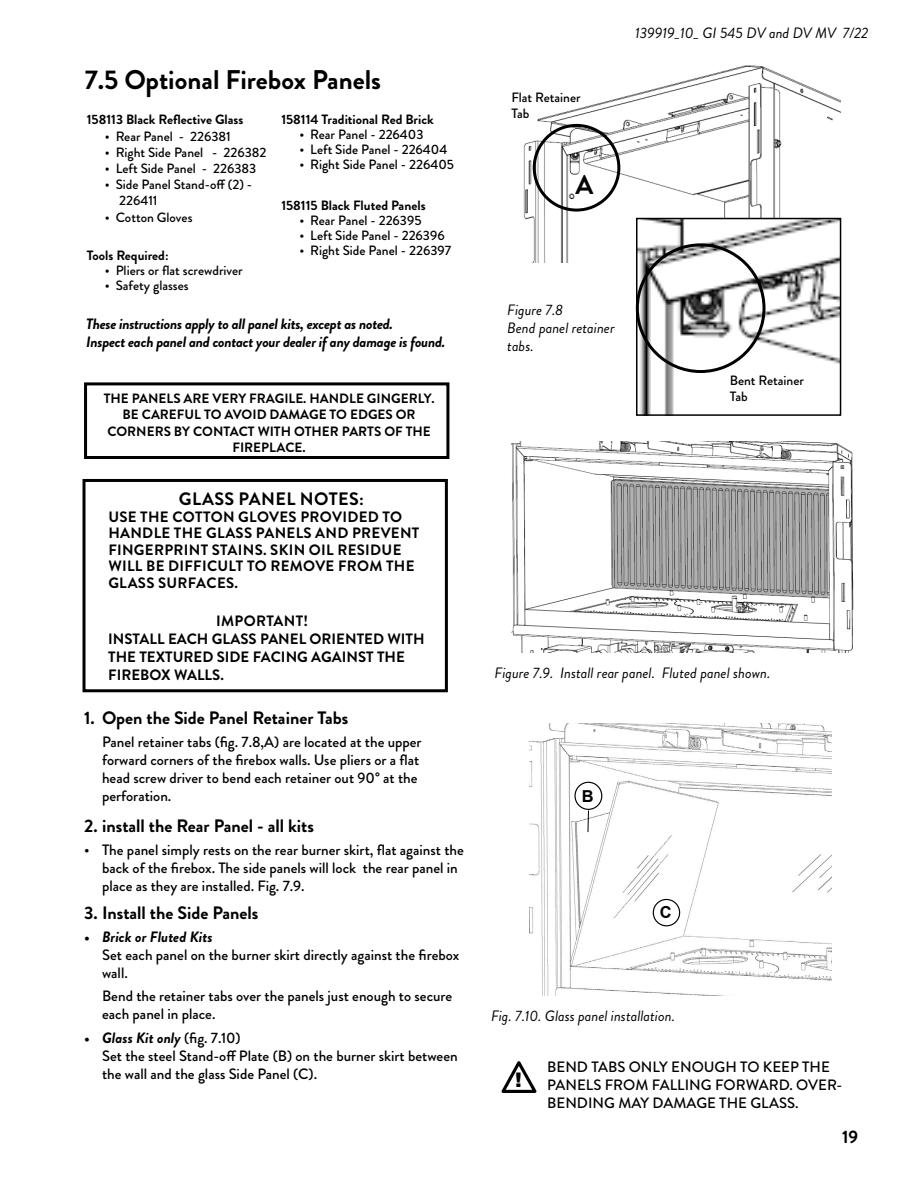
<style>
.page{position:relative;width:918px;height:1188px;background:#fff}
.page>*{position:absolute;margin:0;border:0;box-sizing:border-box;transform-origin:0 0}
.Head_18{font:700 27px "Brandon Grotesque";color:#000}
.Hanging_indent{font:700 18px "Brandon Grotesque";color:#000}
.WARNING{font:700 18px "Brandon Grotesque";letter-spacing:.02em;color:#000}
.Body_text_1stP{font:700 16.5px "Arial";color:#000}
.Hanging_indent-2{font:500 15px/18px "Brandon Grotesque";color:#000}
.Hanging_indent-3{font:italic 15px/18px "Brandon Grotesque";color:#000}
.WARNING-2{font:700 15px/16.5px "Brandon Grotesque";letter-spacing:.02em;color:#000}
.Body_text_1stP-2{font:italic 700 15px/18px "Brandon Grotesque";letter-spacing:-.02em;color:#000}
.WARNING-3{font:700 15px/18px "Brandon Grotesque";color:#000}
.Hanging_indent-4{font:500 13.5px/16.2px "Brandon Grotesque";color:#000}
.callout{font:700 13.5px/16.2px "Brandon Grotesque";color:#000;text-align:center}
.Hanging_indent-5{font:700 13.5px "Brandon Grotesque";color:#000}
.s1{color:#fff}
.s2{font-weight:700}
.s3{font-weight:700;font-style:italic}
</style>
<div class="page">
<img style="left:511px;top:442px;width:343px;height:210px">
<svg style="left:610px;top:478px;width:219px;height:121px;background:#a1a1a1"></svg>
<img style="left:523px;top:65px;width:317px;height:198px">
<div style="left:533px;top:124px;width:87px;height:88px;border:3px solid #000;border-radius:50%"></div>
<div style="left:84px;top:382px;width:365px;height:77px;border:3px solid #000"></div>
<div style="left:83px;top:479px;width:365px;height:213px;border:3px solid #000"></div>
<img style="left:639px;top:221px;width:199px;height:192px">
<div style="left:636px;top:218px;width:205px;height:198px;border:2px solid #000"></div>
<div style="left:636px;top:243px;width:130px;height:130px;border:3px solid #000;border-radius:50%"></div>
<img style="left:529px;top:724px;width:302px;height:272px">
<div style="left:653px;top:899px;width:27px;height:27px;border:1px solid #000;border-radius:50%"></div>
<div style="left:574px;top:782px;width:28px;height:28px;border:1px solid #000;border-radius:50%"></div>
<svg style="left:588px;top:810px;width:1px;height:22px"></svg>
<svg style="left:501px;top:1061px;width:36px;height:32px"></svg>
<p class="Head_18" style="left:85px;top:60px;width:298px">7.5 Optional Firebox Panels</p>
<p class="Hanging_indent-5" style="left:87px;top:110px;width:158px">158113 Black Reflective Glass</p>
<p class="Hanging_indent-4" style="left:105px;top:128px;width:128px">• Rear Panel - 226381</p>
<p class="Hanging_indent-4" style="left:105px;top:144px;width:163px">• Right Side Panel - 226382</p>
<p class="Hanging_indent-4" style="left:105px;top:161px;width:153px">• Left Side Panel - 226383</p>
<p class="Hanging_indent-4" style="left:119px;top:177px;width:135px;text-indent:-14px">• Side Panel Stand-off (2) -<br>226411</p>
<p class="Hanging_indent-4" style="left:105px;top:209px;width:89px">• Cotton Gloves</p>
<p class="Hanging_indent-5" style="left:87px;top:246px;width:83px">Tools Required:</p>
<p class="Hanging_indent-4" style="left:105px;top:263px;width:139px">• Pliers or flat screwdriver</p>
<p class="Hanging_indent-4" style="left:105px;top:278px;width:85px">• Safety glasses</p>
<p class="Hanging_indent-5" style="left:281px;top:110px;width:154px">158114 Traditional Red Brick</p>
<p class="Hanging_indent-4" style="left:299px;top:127px;width:126px">• Rear Panel - 226403</p>
<p class="Hanging_indent-4" style="left:299px;top:142px;width:150px">• Left Side Panel - 226404</p>
<p class="Hanging_indent-4" style="left:299px;top:157px;width:156px">• Right Side Panel - 226405</p>
<p class="Hanging_indent-5" style="left:281px;top:196px;width:146px">158115 Black Fluted Panels</p>
<p class="Hanging_indent-4" style="left:299px;top:213px;width:124px">• Rear Panel - 226395</p>
<p class="Hanging_indent-4" style="left:299px;top:228px;width:147px">• Left Side Panel - 226396</p>
<p class="Hanging_indent-4" style="left:299px;top:243px;width:153px">• Right Side Panel - 226397</p>
<p class="Body_text_1stP-2" style="left:86px;top:315px;width:361px">These instructions apply to all panel kits, except as noted.<br>Inspect each panel and contact your dealer if any damage is found.</p>
<p class="callout" style="left:104px;top:391px;width:332px">THE PANELS ARE VERY FRAGILE. HANDLE GINGERLY.<br>BE CAREFUL TO AVOID DAMAGE TO EDGES OR CORNERS BY CONTACT WITH OTHER PARTS OF THE FIREPLACE.</p>
<p class="WARNING" style="left:179px;top:487px;width:187px">GLASS PANEL NOTES:</p>
<p class="WARNING-2" style="left:108px;top:509px;width:313px">USE THE COTTON GLOVES PROVIDED TO<br>HANDLE THE GLASS PANELS AND PREVENT<br>FINGERPRINT STAINS. SKIN OIL RESIDUE<br>WILL BE DIFFICULT TO REMOVE FROM THE<br>GLASS SURFACES.</p>
<p class="WARNING-3" style="left:108px;top:612px;width:318px;text-indent:108px">IMPORTANT!<br>INSTALL EACH GLASS PANEL ORIENTED WITH<br>THE TEXTURED SIDE FACING AGAINST THE<br>FIREBOX WALLS.<span class="s1">\</span></p>
<p class="Hanging_indent" style="left:84px;top:705px;width:266px">1. Open the Side Panel Retainer Tabs</p>
<p class="Hanging_indent-2" style="left:102px;top:733px;width:321px">Panel retainer tabs (fig. 7.8,A) are located at the upper forward corners of the firebox walls. Use pliers or a flat head screw driver to bend each retainer out 90° at the perforation.</p>
<p class="Hanging_indent" style="left:84px;top:813px;width:231px">2. install the Rear Panel - all kits</p>
<p class="Hanging_indent-2" style="left:102px;top:841px;width:363px;text-indent:-18px">• The panel simply rests on the rear burner skirt, flat against the back of the firebox. The side panels will lock the rear panel in place as they are installed. Fig. 7.9.</p>
<p class="Hanging_indent" style="left:84px;top:900px;width:176px">3. Install the Side Panels</p>
<p class="Hanging_indent-2" style="left:102px;top:928px;width:359px;text-indent:-18px"><span class="s2">•</span> <span class="s3">Brick or Fluted Kits<br></span>Set each panel on the burner skirt directly against the firebox wall.</p>
<p class="Hanging_indent-2" style="left:102px;top:987px;width:352px">Bend the retainer tabs over the panels just enough to secure each panel in place.</p>
<p class="Hanging_indent-2" style="left:102px;top:1029px;width:357px;text-indent:-18px"><span class="s2">•</span> <span class="s3">Glass Kit only</span> (fig. 7.10)<br>Set the steel Stand-off Plate (B) on the burner skirt between the wall and the glass Side Panel (C).</p>
<p class="Hanging_indent-4" style="left:511px;top:89px;width:71px">Flat Retainer</p>
<p class="Hanging_indent-4" style="left:511px;top:106px;width:19px">Tab</p>
<p class="Head_18" style="left:576px;top:166px;width:19px">A</p>
<p class="Hanging_indent-3" style="left:635px;top:24px;width:235px">139919_10_ GI 545 DV and DV MV 7/22</p>
<p class="Hanging_indent-3" style="left:507px;top:302px;width:109px">Figure 7.8<br>Bend panel retainer tabs.</p>
<p class="Hanging_indent-4" style="left:730px;top:372px;width:76px">Bent Retainer</p>
<p class="Hanging_indent-4" style="left:730px;top:388px;width:19px">Tab</p>
<p class="Hanging_indent-3" style="left:495px;top:664px;width:277px">Figure 7.9. Install rear panel. Fluted panel shown.</p>
<p class="Body_text_1stP" style="left:582px;top:784px;width:13px">B</p>
<p class="Body_text_1stP" style="left:660px;top:901px;width:13px">C</p>
<p class="Hanging_indent-3" style="left:491px;top:1007px;width:185px">Fig. 7.10. Glass panel installation.</p>
<p class="Hanging_indent-2" style="left:547px;top:1058px;width:297px">BEND TABS ONLY ENOUGH TO KEEP THE<br>PANELS FROM FALLING FORWARD. OVER-<br>BENDING MAY DAMAGE THE GLASS.</p>
<p class="Hanging_indent" style="left:842px;top:1124px;width:18px">19</p>
</div>
